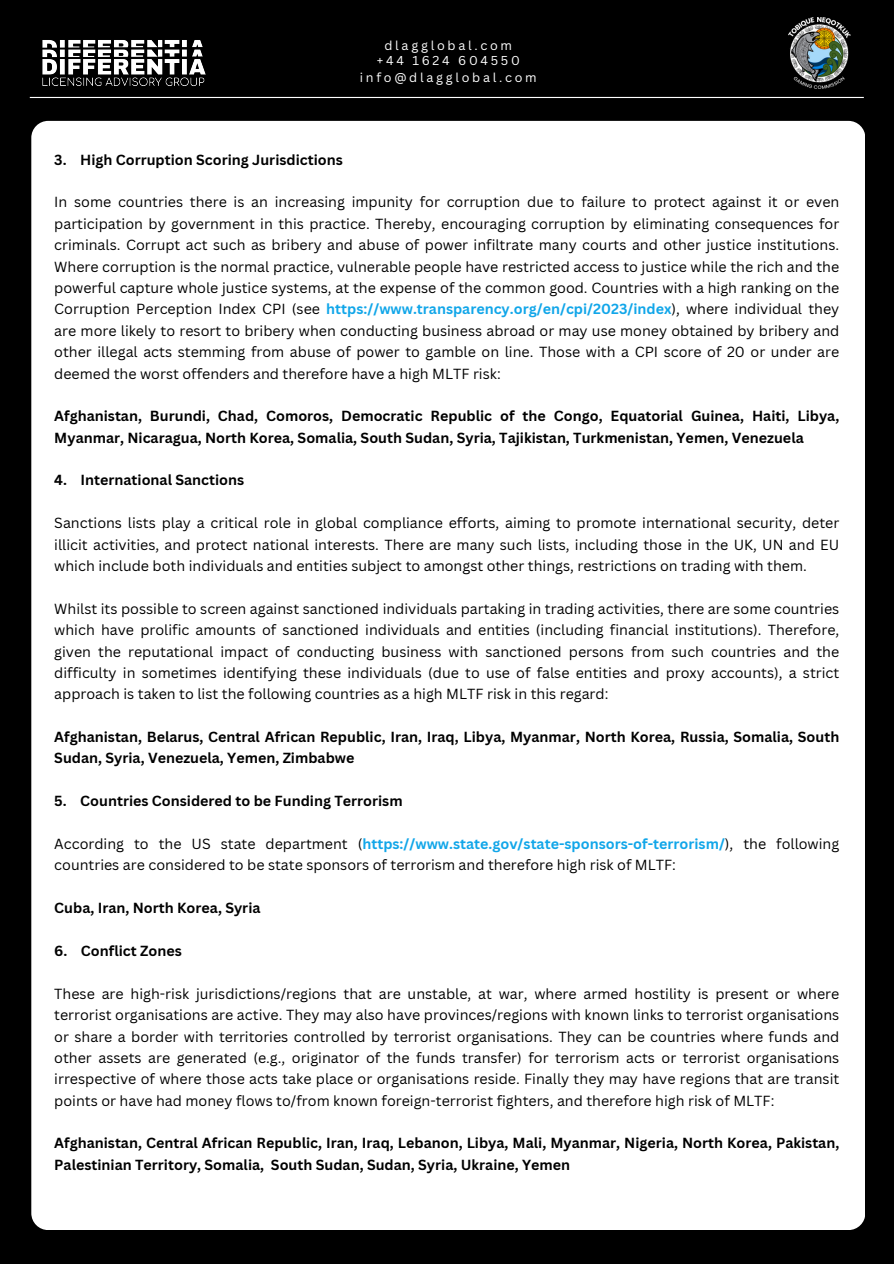
<style>
.page{position:relative;width:894px;height:1264px;background:#fff}
.page>*{position:absolute;margin:0;border:0;box-sizing:border-box;transform-origin:0 0}
.t1{font:14.25px/21.3px "Canva Sans";color:#000;text-align:justify}
.t2{font:700 14.25px/21.3px "Canva Sans";color:#000}
.t3{font:12.6px "Canva Sans";letter-spacing:.215em;color:#fff}
.s1{font-weight:700;color:#11a6e9}
</style>
<div class="page">
<div style="left:0;top:0;width:893px;height:1263px;background:#000"></div>
<img style="left:42px;top:40px;width:164px;height:46px">
<hr style="left:30px;top:97px;width:833px;height:1px;background:#fff">
<img style="left:788px;top:18px;width:62px;height:71px">
<div style="left:31px;top:121px;width:833px;height:1108px;background:#fff;border-radius:17px"></div>
<p class="t3" style="left:384px;top:37px;width:129px">dlagglobal.com</p>
<p class="t3" style="left:360px;top:68px;width:178px">info@dlagglobal.com</p>
<p class="t3" style="left:376px;top:52px;width:144px">+44 1624 604550</p>
<p class="t2" style="left:54px;top:148px;width:290px">3. High Corruption Scoring Jurisdictions</p>
<p class="t1" style="left:54px;top:191px;width:786px">In some countries there is an increasing impunity for corruption due to failure to protect against it or even participation by government in this practice. Thereby, encouraging corruption by eliminating consequences for criminals. Corrupt act such as bribery and abuse of power infiltrate many courts and other justice institutions.<br>Where corruption is the normal practice, vulnerable people have restricted access to justice while the rich and the powerful capture whole justice systems, at the expense of the common good. Countries with a high ranking on the Corruption Perception Index CPI (see <span class="s1">https://www.transparency.org/en/cpi/2023/index</span>), where individual they are more likely to resort to bribery when conducting business abroad or may use money obtained by bribery and other illegal acts stemming from abuse of power to gamble on line. Those with a CPI score of 20 or under are deemed the worst offenders and therefore have a high MLTF risk:</p>
<h1 class="t2" style="left:54px;top:405px;width:786px">Afghanistan, Burundi, Chad, Comoros, Democratic Republic of the Congo, Equatorial Guinea, Haiti, Libya,<br>Myanmar, Nicaragua, North Korea, Somalia, South Sudan, Syria, Tajikistan, Turkmenistan, Yemen, Venezuela</h1>
<h2 class="t2" style="left:54px;top:469px;width:191px">4. International Sanctions</h2>
<h1 class="t1" style="left:54px;top:512px;width:786px">Sanctions lists play a critical role in global compliance efforts, aiming to promote international security, deter illicit activities, and protect national interests. There are many such lists, including those in the UK, UN and EU which include both individuals and entities subject to amongst other things, restrictions on trading with them.</h1>
<h1 class="t1" style="left:54px;top:597px;width:786px">Whilst its possible to screen against sanctioned individuals partaking in trading activities, there are some countries which have prolific amounts of sanctioned individuals and entities (including financial institutions). Therefore, given the reputational impact of conducting business with sanctioned persons from such countries and the difficulty in sometimes identifying these individuals (due to use of false entities and proxy accounts), a strict approach is taken to list the following countries as a high MLTF risk in this regard:</h1>
<h2 class="t2" style="left:54px;top:726px;width:786px">Afghanistan, Belarus, Central African Republic, Iran, Iraq, Libya, Myanmar, North Korea, Russia, Somalia, South<br>Sudan, Syria, Venezuela, Yemen, Zimbabwe</h2>
<h2 class="t2" style="left:54px;top:790px;width:350px">5. Countries Considered to be Funding Terrorism</h2>
<h1 class="t1" style="left:54px;top:832px;width:786px">According to the US state department (<span class="s1">https://www.state.gov/state-sponsors-of-terrorism/</span>), the following countries are considered to be state sponsors of terrorism and therefore high risk of MLTF:</h1>
<h1 class="t2" style="left:54px;top:897px;width:208px">Cuba, Iran, North Korea, Syria</h1>
<h2 class="t2" style="left:54px;top:939px;width:129px">6. Conflict Zones</h2>
<h1 class="t1" style="left:54px;top:982px;width:786px">These are high-risk jurisdictions/regions that are unstable, at war, where armed hostility is present or where terrorist organisations are active. They may also have provinces/regions with known links to terrorist organisations or share a border with territories controlled by terrorist organisations. They can be countries where funds and other assets are generated (e.g., originator of the funds transfer) for terrorism acts or terrorist organisations irrespective of where those acts take place or organisations reside. Finally they may have regions that are transit points or have had money flows to/from known foreign-terrorist fighters, and therefore high risk of MLTF:</h1>
<h1 class="t2" style="left:54px;top:1132px;width:786px">Afghanistan, Central African Republic, Iran, Iraq, Lebanon, Libya, Mali, Myanmar, Nigeria, North Korea, Pakistan,<br>Palestinian Territory, Somalia, South Sudan, Sudan, Syria, Ukraine, Yemen</h1>
<p class="t1" style="left:91px;top:184px;width:9px">a</p>
</div>
